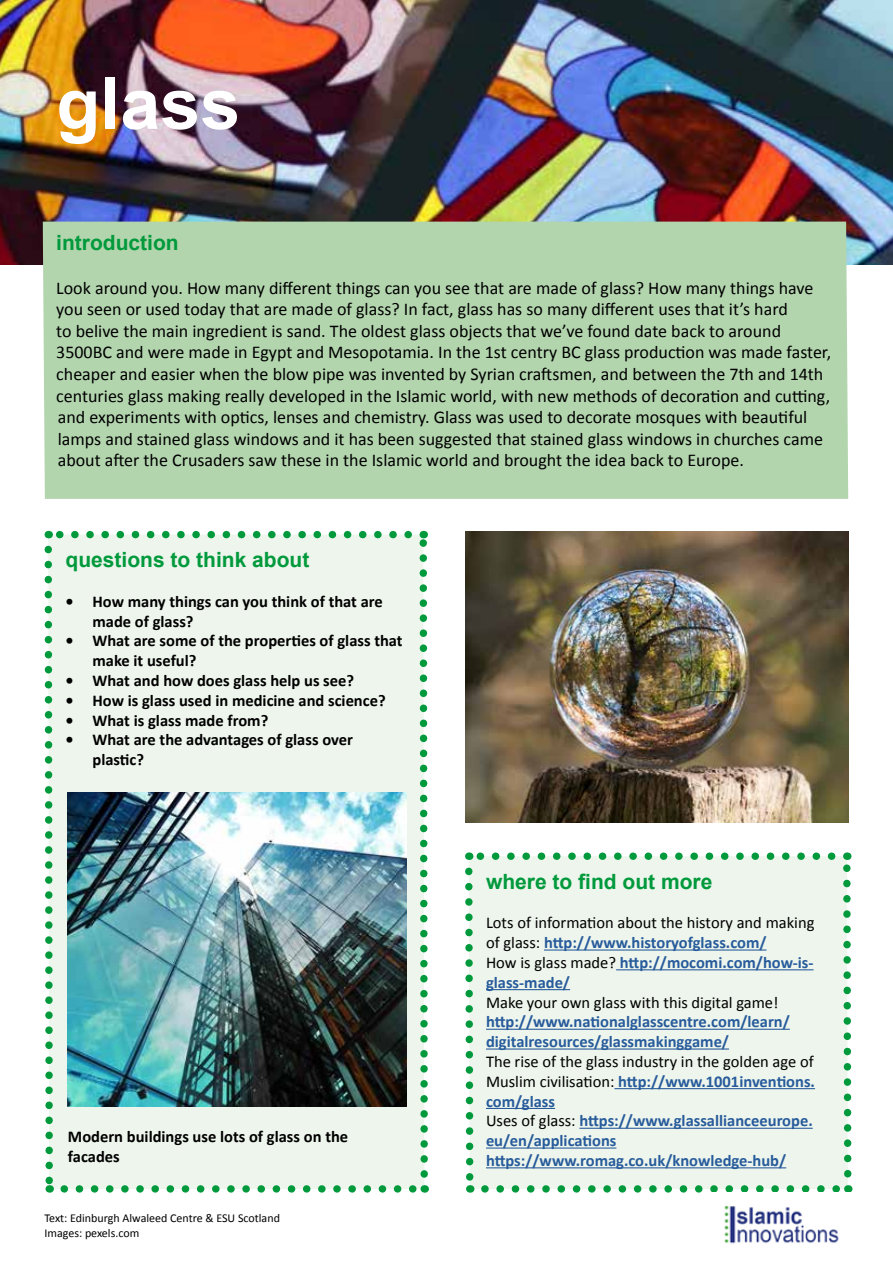
<style>
.page{position:relative;width:893px;height:1263px;background:#fff}
.page>*{position:absolute;margin:0;border:0;box-sizing:border-box;transform-origin:0 0}
.t1{font:700 72px "Arial";color:#fff}
.t2{font:700 21px "Arial";color:#00993c}
.t3{font:18px/21.6px "Calibri";color:#000}
.t4{font:700 16.5px/19.8px "Calibri";color:#275b9b}
.t5{font:700 16.5px/19.8px "Calibri";color:#000}
.t6{font:16.5px "Calibri";color:#000}
.t7{font:12px/14.4px "Calibri";color:#000}
.s1{font-weight:400;color:#000}
</style>
<div class="page">
<img style="left:0;top:0;width:893px;height:264px">
<div style="left:43px;top:222px;width:805px;height:277px;background:#b3d5ae"></div>
<svg style="left:44px;top:531px;width:385px;height:662px;background:#e3f1e5"></svg>
<svg style="left:465px;top:852px;width:388px;height:341px;background:#e3f0e5"></svg>
<img style="left:465px;top:531px;width:383px;height:292px">
<img style="left:68px;top:792px;width:339px;height:314px">
<img style="left:724px;top:1205px;width:115px;height:39px">
<h1 class="t1" style="left:56px;top:56px;width:186px">glass</h1>
<p class="t2" style="left:56px;top:229px;width:124px">introduction</p>
<p class="t3" style="left:56px;top:277px;width:776px">Look around you. How many different things can you see that are made of glass? How many things have you seen or used today that are made of glass? In fact, glass has so many different uses that it’s hard<br>to belive the main ingredient is sand. The oldest glass objects that we’ve found date back to around 3500BC and were made in Egypt and Mesopotamia. In the 1st centry BC glass production was made faster, cheaper and easier when the blow pipe was invented by Syrian craftsmen, and between the 7th and 14th centuries glass making really developed in the Islamic world, with new methods of decoration and cutting, and experiments with optics, lenses and chemistry. Glass was used to decorate mosques with beautiful lamps and stained glass windows and it has been suggested that stained glass windows in churches came about after the Crusaders saw these in the Islamic world and brought the idea back to Europe.</p>
<p class="t2" style="left:65px;top:546px;width:245px">questions to think about</p>
<p class="t5" style="left:92px;top:591px;width:292px;text-indent:-27px">• How many things can you think of that are made of glass?</p>
<p class="t5" style="left:92px;top:631px;width:312px;text-indent:-27px">• What are some of the properties of glass that make it useful?</p>
<p class="t5" style="left:65px;top:670px;width:290px">• What and how does glass help us see?</p>
<p class="t5" style="left:65px;top:690px;width:322px">• How is glass used in medicine and science?</p>
<p class="t5" style="left:65px;top:710px;width:204px">• What is glass made from?</p>
<p class="t5" style="left:92px;top:730px;width:262px;text-indent:-27px">• What are the advantages of glass over plastic?</p>
<p class="t5" style="left:68px;top:1127px;width:282px">Modern buildings use lots of glass on the facades</p>
<p class="t7" style="left:44px;top:1211px;width:237px">Text: Edinburgh Alwaleed Centre &amp; ESU Scotland<br>Images: pexels.com</p>
<p class="t2" style="left:486px;top:867px;width:228px">where to find out more</p>
<p class="t4" style="left:486px;top:913px;width:330px"><span class="s1">Lots of information about the history and making of glass:</span> http://www.historyofglass.com/<br><span class="s1">How is glass made?</span> http://mocomi.com/how-is&shy;glass-made/</p>
<p class="t6" style="left:486px;top:992px;width:294px">Make your own glass with this digital game!</p>
<p class="t4" style="left:486px;top:1012px;width:305px">http://www.nationalglasscentre.com/learn/ digitalresources/glassmakinggame/</p>
<p class="t4" style="left:486px;top:1051px;width:331px"><span class="s1">The rise of the glass industry in the golden age of Muslim civilisation:</span> http://www.1001inventions. com/glass<br><span class="s1">Uses of glass:</span> https://www.glassallianceeurope. eu/en/applications https://www.romag.co.uk/knowledge-hub/</p>
</div>
